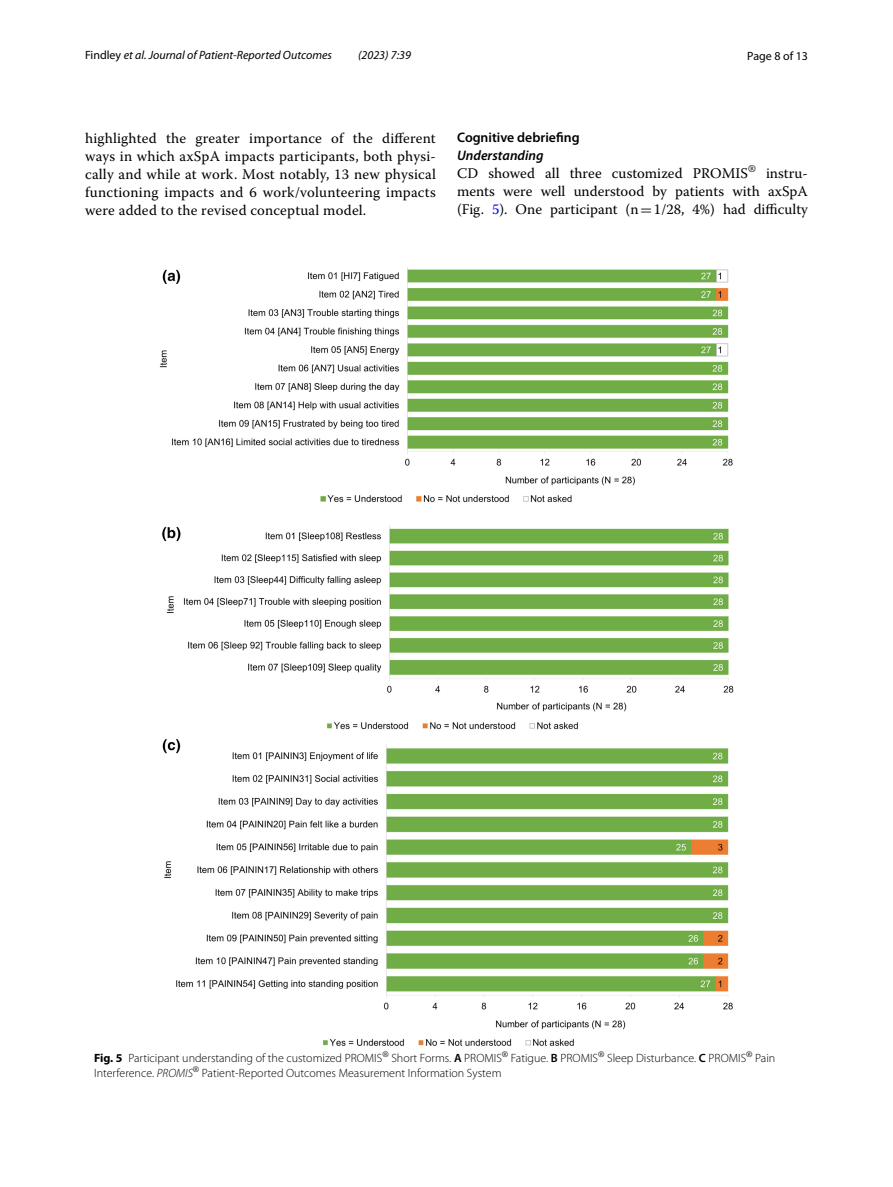
<style>
.page{position:relative;width:893px;height:1187px;background:#fff}
.page>*{position:absolute;margin:0;border:0;box-sizing:border-box;transform-origin:0 0}
.t1{font:14.7px/18px "Warnock Pro";letter-spacing:.01em;color:#000;text-align:justify}
.t2{font:600 13.8px "Myriad Pro";color:#000}
.t3{font:italic 600 13.8px "Myriad Pro";color:#000}
.t4{font:300 12px/15px "Myriad Pro";color:#000}
.t5{font:italic 12px "Myriad Pro";color:#000}
.t6{font:12px "Myriad Pro";color:#000}
.s1{font-style:normal}
.s2{color:#00f}
.s3{font-family:"MTSY"}
.s4{font-weight:700}
.s5{font-weight:600}
.s6{font-style:italic}
</style>
<div class="page">
<img style="left:159px;top:267px;width:574px;height:779px">
<p class="t5" style="left:85px;top:48px;width:248px"><span class="s1">Findley</span> et al. Journal of Patient-Reported Outcomes</p>
<p class="t5" style="left:358px;top:48px;width:54px">(2023) 7:39</p>
<p class="t6" style="left:747px;top:48px;width:62px">Page 8 of 13</p>
<p class="t1" style="left:85px;top:128px;width:352px">highlighted the greater importance of the different ways in which axSpA impacts participants, both physi&shy;cally and while at work. Most notably, 13 new physical functioning impacts and 6 work/volunteering impacts were added to the revised conceptual model.</p>
<p class="t2" style="left:457px;top:129px;width:124px">Cognitive debriefing</p>
<p class="t3" style="left:457px;top:147px;width:88px">Understanding</p>
<p class="t1" style="left:457px;top:164px;width:352px">CD showed all three customized PROMIS<sup>®</sup> instru&shy;ments were well understood by patients with axSpA (Fig. <span class="s2">5</span>). One participant (n<span class="s3">=</span>1/28, 4%) had difficulty</p>
<p class="t4" style="left:94px;top:1050px;width:683px"><span class="s4">Fig. 5</span> Participant understanding of the customized PROMIS<sup>®</sup> Short Forms. <span class="s5">A</span> PROMIS<sup>®</sup> Fatigue. <span class="s5">B</span> PROMIS<sup>®</sup> Sleep Disturbance. <span class="s5">C</span> PROMIS<sup>®</sup> Pain<br>Interference. <span class="s6">PROMIS</span><sup>®</sup> Patient-Reported Outcomes Measurement Information System</p>
</div>
